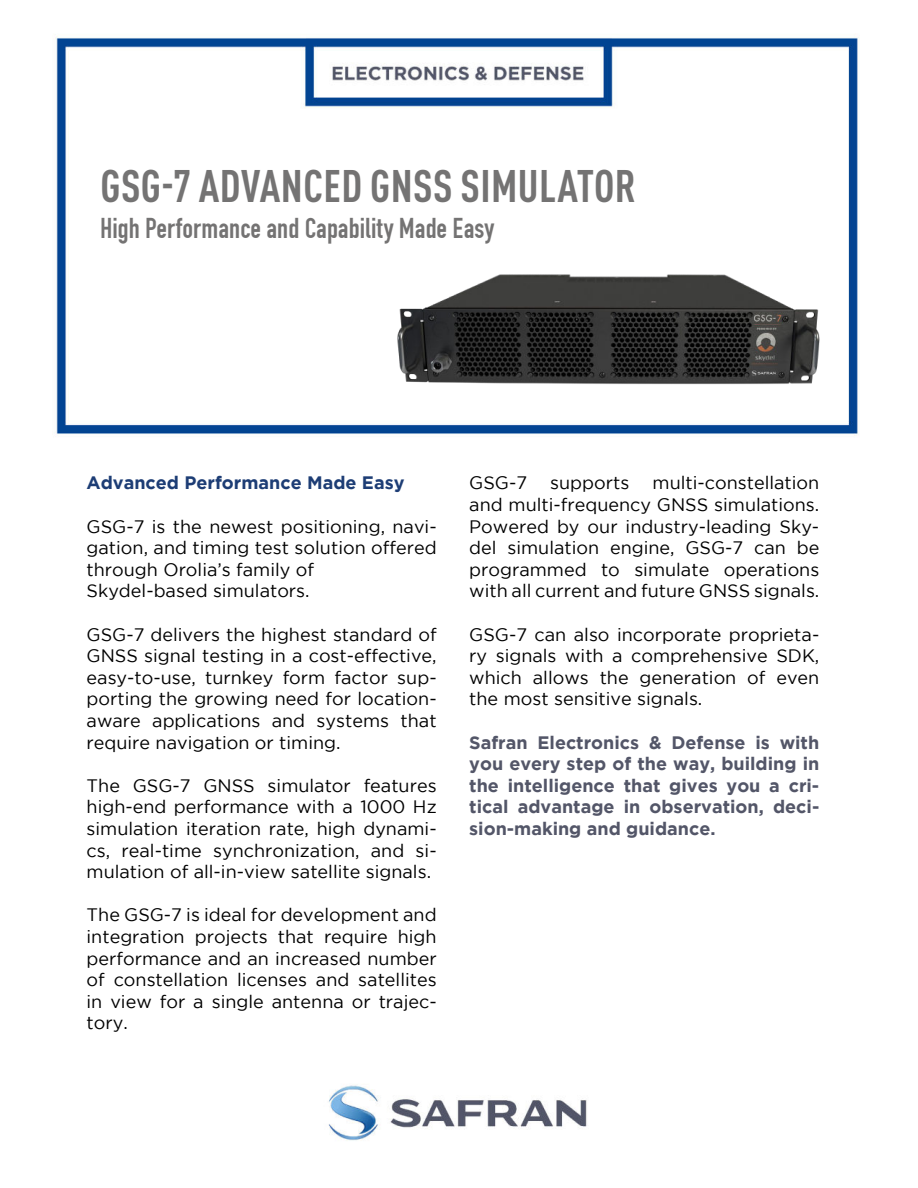
<style>
.page{position:relative;width:918px;height:1188px;background:#fff}
.page>*{position:absolute;margin:0;border:0;box-sizing:border-box;transform-origin:0 0}
.t1{font:700 condensed 45px "DIN Pro";letter-spacing:.01em;color:#747373}
.t2{font:30px "DIN 1451 Engschrift Regular";color:#747373}
.t3{font:18px/21.6px "Gotham";color:#000;text-align:justify}
.t4{font:700 18px/21.6px "Gotham";color:#535668;text-align:justify}
.t5{font:700 18px "Gotham";color:#1d3d75}
</style>
<div class="page">
<img style="left:55px;top:35px;width:803px;height:1106px">
<img style="left:374px;top:181px;width:458px;height:217px">
<h1 class="t1" style="left:101px;top:160px;width:537px">GSG-7 ADVANCED GNSS SIMULATOR</h1>
<h2 class="t2" style="left:100px;top:216px;width:396px">High Performance and Capability Made Easy</h2>
<p class="t5" style="left:87px;top:476px;width:319px">Advanced Performance Made Easy</p>
<p class="t3" style="left:87px;top:516px;width:352px;text-align:left">GSG-7 is the newest positioning, navi&shy;gation, and timing test solution offered through Orolia’s family of Skydel-based simulators.</p>
<p class="t3" style="left:87px;top:624px;width:352px">GSG-7 delivers the highest standard of GNSS signal testing in a cost-effective, easy-to-use, turnkey form factor sup&shy;porting the growing need for location&shy;aware applications and systems that require navigation or timing.</p>
<p class="t3" style="left:87px;top:775px;width:352px">The GSG-7 GNSS simulator features high-end performance with a 1000 Hz simulation iteration rate, high dynami&shy;cs, real-time synchronization, and si&shy;mulation of all-in-view satellite signals.</p>
<p class="t3" style="left:87px;top:905px;width:352px">The GSG-7 is ideal for development and integration projects that require high performance and an increased number of constellation licenses and satellites in view for a single antenna or trajec&shy;tory.</p>
<p class="t3" style="left:469px;top:473px;width:352px;text-indent:183px">multi-constellation and multi-frequency GNSS simulations.<br>Powered by our industry-leading Sky&shy;del simulation engine, GSG-7 can be programmed to simulate operations with all current and future GNSS signals.</p>
<p class="t3" style="left:469px;top:624px;width:352px">GSG-7 can also incorporate proprieta&shy;ry signals with a comprehensive SDK, which allows the generation of even the most sensitive signals.</p>
<p class="t4" style="left:469px;top:733px;width:352px">Safran Electronics &amp; Defense is with you every step of the way, building in the intelligence that gives you a cri&shy;tical advantage in observation, deci&shy;sion-making and guidance.</p>
<p class="t3" style="left:469px;top:473px;width:59px">GSG-7</p>
<p class="t3" style="left:550px;top:473px;width:81px">supports</p>
</div>
